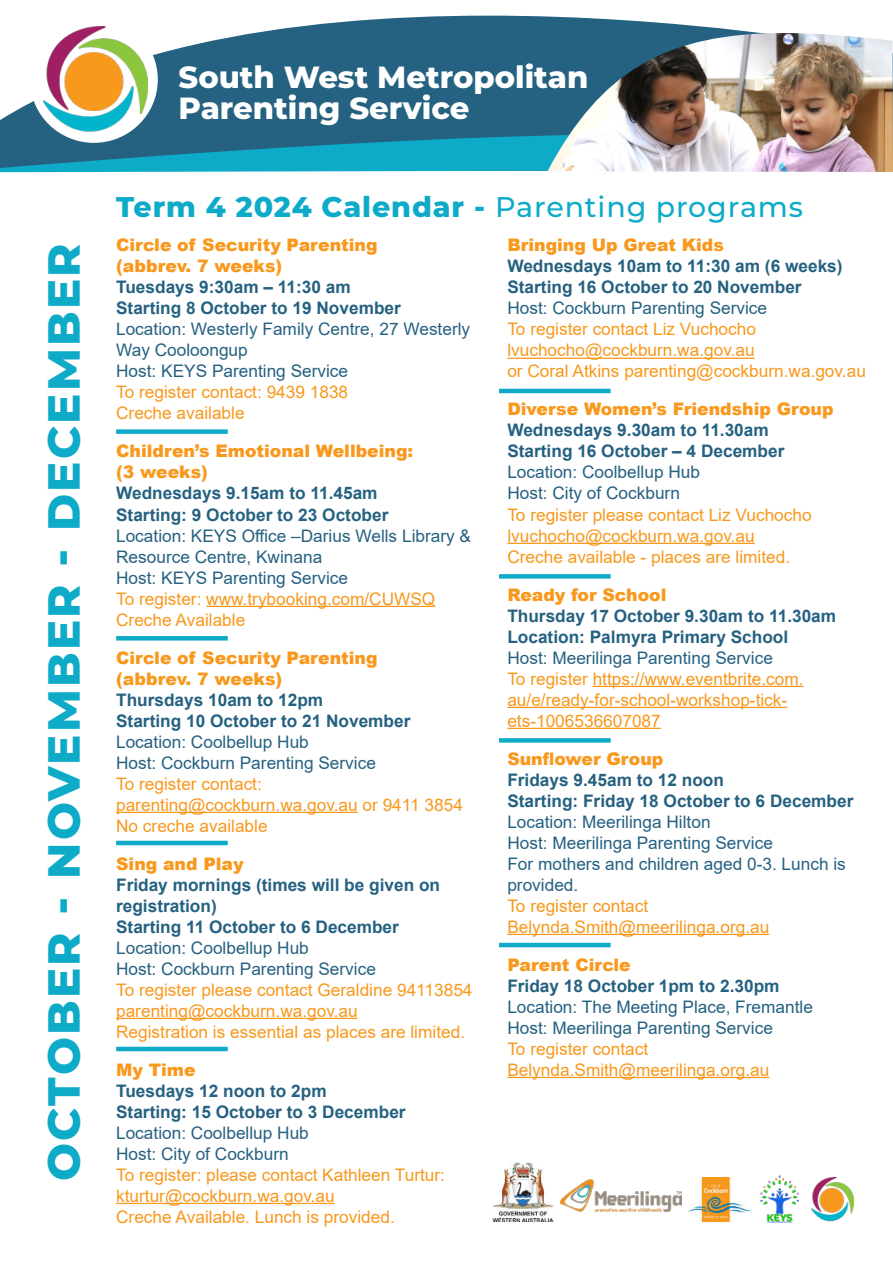
<style>
.page{position:relative;width:893px;height:1263px;background:#fff}
.page>*{position:absolute;margin:0;border:0;box-sizing:border-box;transform-origin:0 0}
.t1{font:800 45px "Montserrat";letter-spacing:.05em;color:#0dabc8}
.t2{font:800 30.6px/30.6px "Montserrat";color:#fff}
.t3{font:800 28.5px "Montserrat";letter-spacing:.03em;color:#0dabc8}
.t4{font:17.25px/21px "Arial";color:#f8981c}
.t5{font:17.25px/21px "Arial";color:#256181}
.t6{font:700 17.25px/21px "Arial";color:#256181}
.t7{font:900 17.25px/21px "Arial";color:#f8981c}
.s1{font-weight:500}
</style>
<div class="page">
<hr style="left:206px;top:606px;width:229px;height:1px;background:#f8981c">
<hr style="left:116px;top:812px;width:242px;height:1px;background:#f8981c">
<hr style="left:116px;top:1018px;width:242px;height:1px;background:#f8981c">
<hr style="left:116px;top:1203px;width:219px;height:1px;background:#f8981c">
<hr style="left:507px;top:358px;width:248px;height:1px;background:#f8981c">
<hr style="left:507px;top:543px;width:248px;height:1px;background:#f8981c">
<hr style="left:593px;top:686px;width:211px;height:1px;background:#f8981c">
<hr style="left:507px;top:707px;width:280px;height:1px;background:#f8981c">
<hr style="left:507px;top:728px;width:154px;height:1px;background:#f8981c">
<hr style="left:507px;top:934px;width:262px;height:1px;background:#f8981c">
<hr style="left:507px;top:1077px;width:262px;height:1px;background:#f8981c">
<svg style="left:153px;top:15px;width:607px;height:76px;fill:#256181"></svg>
<svg style="left:0;top:91px;width:547px;height:81px;fill:#256181"></svg>
<div style="left:30px;top:16px;width:128px;height:127px;background:#fff;border-radius:50%"></div>
<img style="left:43px;top:26px;width:104px;height:107px">
<img style="left:547px;top:33px;width:346px;height:139px">
<div style="left:116px;top:429px;width:112px;height:5px;background:#0dabc8"></div>
<svg style="left:116px;top:636px;width:112px;height:4px"></svg>
<hr style="left:116px;top:841px;width:112px;height:4px;background:#0dabc8">
<hr style="left:116px;top:1047px;width:112px;height:4px;background:#0dabc8">
<hr style="left:499px;top:389px;width:112px;height:4px;background:#0dabc8">
<div style="left:499px;top:574px;width:112px;height:5px;background:#0dabc8"></div>
<hr style="left:499px;top:943px;width:112px;height:4px;background:#0dabc8">
<div style="left:499px;top:738px;width:112px;height:5px;background:#0dabc8"></div>
<img style="left:492px;top:1163px;width:62px;height:58px">
<img style="left:560px;top:1180px;width:121px;height:32px">
<img style="left:689px;top:1178px;width:63px;height:43px">
<img style="left:761px;top:1176px;width:37px;height:46px">
<img style="left:811px;top:1178px;width:43px;height:43px">
<h1 class="t1" style="left:44px;top:1181px;width:939px;rotate:-90deg">OCTOBER - NOVEMBER - DECEMBER</h1>
<h2 class="t2" style="left:179px;top:64px;width:411px">South West Metropolitan<br>Parenting Service</h2>
<h3 class="t3" style="left:116px;top:194px;width:689px">Term 4 2024 Calendar - <span class="s1">Parenting programs</span></h3>
<p class="t7" style="left:116px;top:236px;width:263px">Circle of Security Parenting (abbrev. 7 weeks)</p>
<p class="t6" style="left:116px;top:278px;width:286px">Tuesdays 9:30am – 11:30 am<br>Starting 8 October to 19 November</p>
<p class="t5" style="left:116px;top:320px;width:356px">Location: Westerly Family Centre, 27 Westerly<br>Way Cooloongup<br>Host: KEYS Parenting Service</p>
<p class="t4" style="left:116px;top:383px;width:234px">To register contact: 9439 1838<br>Creche available</p>
<p class="t7" style="left:116px;top:442px;width:299px">Children’s Emotional Wellbeing: (3 weeks)</p>
<p class="t6" style="left:116px;top:484px;width:274px">Wednesdays 9.15am to 11.45am<br>Starting: 9 October to 23 October</p>
<p class="t5" style="left:116px;top:525px;width:356px">Location: KEYS Office –Darius Wells Library &amp;<br>Resource Centre, Kwinana<br>Host: KEYS Parenting Service</p>
<p class="t4" style="left:116px;top:589px;width:321px">To register: www.trybooking.com/CUWSQ<br>Creche Available</p>
<p class="t7" style="left:116px;top:648px;width:263px">Circle of Security Parenting (abbrev. 7 weeks)</p>
<p class="t6" style="left:116px;top:690px;width:296px">Thursdays 10am to 12pm<br>Starting 10 October to 21 November</p>
<p class="t5" style="left:116px;top:732px;width:261px">Location: Coolbellup Hub<br>Host: Cockburn Parenting Service</p>
<p class="t4" style="left:116px;top:774px;width:348px">To register contact: parenting@cockburn.wa.gov.au or 9411 3854<br>No creche available</p>
<p class="t7" style="left:116px;top:854px;width:129px">Sing and Play</p>
<p class="t6" style="left:116px;top:875px;width:326px">Friday mornings (times will be given on registration)<br>Starting 11 October to 6 December</p>
<p class="t5" style="left:116px;top:938px;width:261px">Location: Coolbellup Hub<br>Host: Cockburn Parenting Service</p>
<p class="t4" style="left:116px;top:980px;width:358px">To register please contact Geraldine 94113854 parenting@cockburn.wa.gov.au<br>Registration is essential as places are limited.</p>
<p class="t7" style="left:116px;top:1060px;width:81px">My Time</p>
<p class="t6" style="left:116px;top:1081px;width:291px">Tuesdays 12 noon to 2pm<br>Starting: 15 October to 3 December</p>
<p class="t5" style="left:116px;top:1123px;width:194px">Location: Coolbellup Hub<br>Host: City of Cockburn</p>
<p class="t4" style="left:116px;top:1165px;width:330px">To register: please contact Kathleen Turtur: kturtur@cockburn.wa.gov.au<br>Creche Available. Lunch is provided.</p>
<p class="t7" style="left:507px;top:236px;width:218px">Bringing Up Great Kids</p>
<p class="t6" style="left:507px;top:257px;width:337px">Wednesdays 10am to 11:30 am (6 weeks)<br>Starting 16 October to 20 November</p>
<p class="t5" style="left:507px;top:299px;width:261px">Host: Cockburn Parenting Service</p>
<p class="t4" style="left:507px;top:320px;width:360px">To register contact Liz Vuchocho lvuchocho@cockburn.wa.gov.au<br>or Coral Atkins parenting@cockburn.wa.gov.au</p>
<p class="t7" style="left:507px;top:400px;width:328px">Diverse Women’s Friendship Group</p>
<p class="t6" style="left:507px;top:421px;width:279px">Wednesdays 9.30am to 11.30am<br>Starting 16 October – 4 December</p>
<p class="t5" style="left:507px;top:463px;width:194px">Location: Coolbellup Hub<br>Host: City of Cockburn</p>
<p class="t4" style="left:507px;top:505px;width:306px">To register please contact Liz Vuchocho lvuchocho@cockburn.wa.gov.au<br>Creche available - places are limited.</p>
<p class="t7" style="left:507px;top:585px;width:161px">Ready for School</p>
<p class="t6" style="left:507px;top:606px;width:330px">Thursday 17 October 9.30am to 11.30am<br>Location: Palmyra Primary School</p>
<p class="t5" style="left:507px;top:648px;width:267px">Host: Meerilinga Parenting Service</p>
<p class="t4" style="left:507px;top:669px;width:298px">To register https://www.eventbrite.com. au/e/ready-for-school-workshop-tick&shy;ets-1006536607087</p>
<p class="t7" style="left:507px;top:747px;width:157px">Sunflower Group</p>
<p class="t6" style="left:507px;top:770px;width:348px">Fridays 9.45am to 12 noon<br>Starting: Friday 18 October to 6 December</p>
<p class="t5" style="left:507px;top:812px;width:340px">Location: Meerilinga Hilton<br>Host: Meerilinga Parenting Service<br>For mothers and children aged 0-3. Lunch is provided.</p>
<p class="t4" style="left:507px;top:896px;width:263px">To register contact<br>Belynda.Smith@meerilinga.org.au</p>
<p class="t7" style="left:507px;top:955px;width:125px">Parent Circle</p>
<p class="t6" style="left:507px;top:976px;width:274px">Friday 18 October 1pm to 2.30pm</p>
<p class="t5" style="left:507px;top:997px;width:307px">Location: The Meeting Place, Fremantle<br>Host: Meerilinga Parenting Service</p>
<p class="t4" style="left:507px;top:1039px;width:263px">To register contact<br>Belynda.Smith@meerilinga.org.au</p>
</div>
